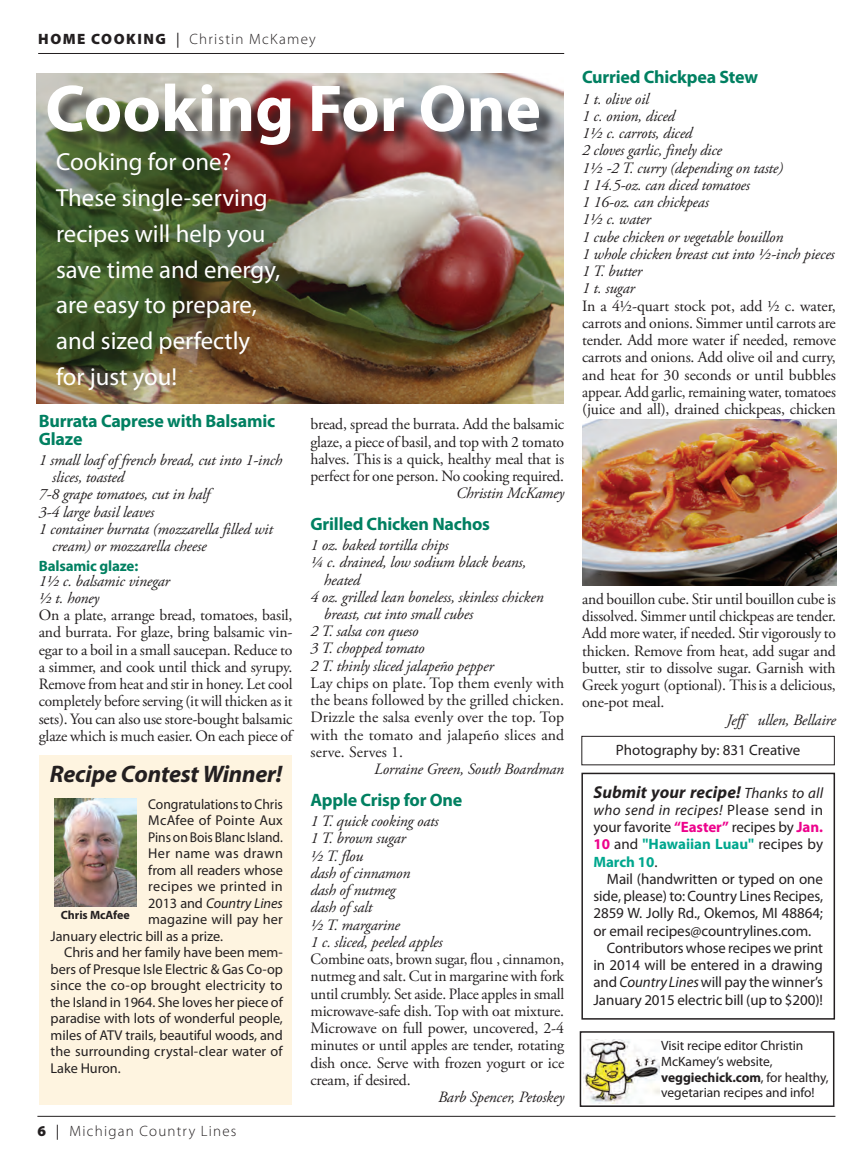
<style>
.page{position:relative;width:864px;height:1161px;background:#fff}
.page>*{position:absolute;margin:0;border:0;box-sizing:border-box;transform-origin:0 0}
.t1{font:700 66.75px "Myriad Pro";color:#fff}
.t2{font:24.75px/35.7px "Myriad Pro";color:#fff}
.t3{font:italic 700 24px "Myriad Pro";letter-spacing:-.01em;color:#231f20}
.t4{font:700 18px/17.2px "Myriad Pro";letter-spacing:-.01em;color:#008061}
.t5{font:italic 700 17.25px "Myriad Pro";letter-spacing:.005em;color:#231f20}
.t6{font:15.75px/17.2px "Adobe Garamond Pro";letter-spacing:-.01em;color:#231f20;text-align:justify}
.t7{font:italic 15.75px/17.2px "Adobe Garamond Pro";letter-spacing:-.01em;color:#231f20}
.t8{font:15.75px/17.2px "Adobe Garamond Pro";letter-spacing:-.01em;color:#231f20;text-align:justify;scale:.96 1}
.t9{font:15px/17.2px "Myriad Pro";letter-spacing:-.005em;color:#231f20;text-align:justify}
.t10{font:300 15px "Myriad Pro";letter-spacing:.08em;color:#231f20}
.t11{font:700 15px "Myriad Pro";letter-spacing:-.01em;color:#008061}
.t12{font:14.25px "Myriad Pro";letter-spacing:-.005em;color:#231f20}
.t13{font:14.25px "Myriad Pro";letter-spacing:.015em;color:#231f20}
.t14{font:14.25px "Myriad Pro";letter-spacing:-.005em;color:#231f20;scale:.96 1}
.t15{font:14.25px "Myriad Pro";letter-spacing:-.005em;color:#231f20;scale:.95 1}
.t16{font:italic 14.25px "Myriad Pro";letter-spacing:-.005em;color:#231f20}
.t17{font:14.25px "Myriad Pro";letter-spacing:.025em;color:#231f20}
.t18{font:14.25px "Myriad Pro";letter-spacing:.03em;color:#231f20}
.t19{font:13.5px/15.8px "Myriad Pro";letter-spacing:-.005em;color:#231f20}
.t20{font:700 12px "Myriad Pro";letter-spacing:-.005em;color:#231f20}
.s1{font-weight:900}
.s2{font-weight:400}
.s3{font-style:normal}
.s4{font-weight:400;font-size:15px}
.s5{font-style:italic}
.s6{font-weight:700;color:#ed028c}
.s7{font-weight:700;color:#00a78e}
.s8{font-weight:700}
</style>
<div class="page">
<hr style="left:37px;top:1116px;width:798px;height:1px;background:#231f20">
<hr style="left:38px;top:53px;width:526px;height:1px;background:#231f20">
<div style="left:581px;top:736px;width:254px;height:29px;border:1px solid #231f20"></div>
<div style="left:580px;top:1031px;width:254px;height:76px;border:2px solid #231f20"></div>
<img style="left:584px;top:1039px;width:76px;height:65px">
<img style="left:37px;top:73px;width:526px;height:330px">
<img style="left:582px;top:420px;width:254px;height:165px">
<div style="left:50px;top:86px;width:508px;height:78px;background:#231f20;opacity:.75"></div>
<div style="left:39px;top:755px;width:252px;height:350px;background:#fef4e0"></div>
<img style="left:54px;top:798px;width:82px;height:108px">
<div style="left:581px;top:773px;width:254px;height:247px;border:2px solid #231f20"></div>
<p class="t10" style="left:38px;top:30px;width:279px"><span class="s1">HOME COOKING</span> <span class="s2">|</span> Christin McKamey</p>
<h1 class="t1" style="left:45px;top:65px;width:497px">Cooking For One</h1>
<h2 class="t2" style="left:56px;top:144px;width:226px">Cooking for one?<br>These single-serving recipes will help you save time and energy, are easy to prepare, and sized perfectly for just you!</h2>
<p class="t4" style="left:39px;top:412px;width:238px">Burrata Caprese with Balsamic<br>Glaze</p>
<p class="t7" style="left:39px;top:452px;width:245px">1 small loaf of french bread, cut into 1-inch</p>
<p class="t7" style="left:52px;top:469px;width:73px">slices, toasted</p>
<p class="t7" style="left:39px;top:486px;width:173px">7-8 grape tomatoes, cut in half</p>
<p class="t7" style="left:39px;top:503px;width:117px">3-4 large basil leaves</p>
<p class="t7" style="left:39px;top:521px;width:236px">1 container burrata (mozzarella filled wit</p>
<p class="t7" style="left:52px;top:538px;width:156px">cream) or mozzarella cheese</p>
<p class="t11" style="left:39px;top:556px;width:101px">Balsamic glaze:</p>
<p class="t7" style="left:39px;top:572px;width:133px">1½ c. balsamic vinegar ½ t. honey</p>
<p class="t6" style="left:39px;top:607px;width:255px">On a plate, arrange bread, tomatoes, basil, and burrata. For glaze, bring balsamic vin&shy;egar to a boil in a small saucepan. Reduce to a simmer, and cook until thick and syrupy.<br>Remove from heat and stir in honey. Let cool completely before serving (it will thicken as it sets). You can also use store-bought balsamic glaze which is much easier. On each piece of</p>
<h3 class="t3" style="left:50px;top:758px;width:234px">Recipe Contest Winner!</h3>
<p class="t14" style="left:148px;top:795px;width:142px">Congratulations to Chris</p>
<p class="t13" style="left:148px;top:812px;width:136px">McAfee of Pointe Aux</p>
<p class="t15" style="left:148px;top:828px;width:143px">Pins on Bois Blanc Island.</p>
<p class="t18" style="left:148px;top:845px;width:136px">Her name was drawn</p>
<p class="t12" style="left:148px;top:861px;width:136px">from all readers whose</p>
<p class="t17" style="left:148px;top:878px;width:136px">recipes we printed in</p>
<p class="t16" style="left:148px;top:894px;width:136px"><span class="s3">2013 and</span> Country Lines</p>
<p class="t12" style="left:148px;top:911px;width:136px">magazine will pay her</p>
<p class="t12" style="left:51px;top:927px;width:174px">January electric bill as a prize.</p>
<p class="t12" style="left:64px;top:944px;width:220px">Chris and her family have been mem-</p>
<p class="t12" style="left:51px;top:960px;width:234px">bers of Presque Isle Electric &amp; Gas Co-op</p>
<p class="t13" style="left:51px;top:977px;width:234px">since the co-op brought electricity to</p>
<p class="t12" style="left:51px;top:993px;width:234px">the Island in 1964. She loves her piece of</p>
<p class="t12" style="left:51px;top:1010px;width:234px">paradise with lots of wonderful people,</p>
<p class="t12" style="left:51px;top:1026px;width:234px">miles of ATV trails, beautiful woods, and</p>
<p class="t12" style="left:51px;top:1043px;width:234px">the surrounding crystal-clear water of</p>
<p class="t12" style="left:51px;top:1059px;width:72px">Lake Huron.</p>
<p class="t20" style="left:61px;top:907px;width:70px">Chris McAfee</p>
<p class="t10" style="left:37px;top:1122px;width:201px"><span class="s1">6</span> <span class="s2">|</span> Michigan Country Lines</p>
<p class="t6" style="left:310px;top:416px;width:255px">bread, spread the burrata. Add the balsamic glaze, a piece of basil, and top with 2 tomato halves. This is a quick, healthy meal that is perfect for one person. No cooking required.</p>
<p class="t7" style="left:456px;top:485px;width:109px">Christin McKamey</p>
<p class="t4" style="left:310px;top:514px;width:181px">Grilled Chicken Nachos</p>
<p class="t7" style="left:310px;top:537px;width:140px">1 oz. baked tortilla chips</p>
<p class="t7" style="left:310px;top:554px;width:217px">¼ c. drained, low sodium black beans,</p>
<p class="t7" style="left:324px;top:571px;width:38px">heated</p>
<p class="t7" style="left:310px;top:589px;width:235px">4 oz. grilled lean boneless, skinless chicken</p>
<p class="t7" style="left:324px;top:606px;width:151px">breast, cut into small cubes</p>
<p class="t7" style="left:310px;top:623px;width:110px">2 T. salsa con queso</p>
<p class="t7" style="left:310px;top:640px;width:115px">3 T. chopped tomato</p>
<p class="t7" style="left:310px;top:658px;width:185px">2 T. thinly sliced jalapeño pepper</p>
<p class="t6" style="left:310px;top:675px;width:255px">Lay chips on plate. Top them evenly with the beans followed by the grilled chicken.<br>Drizzle the salsa evenly over the top. Top with the tomato and jalapeño slices and serve. Serves 1.</p>
<p class="t7" style="left:374px;top:761px;width:191px">Lorraine Green, South Boardman</p>
<p class="t4" style="left:310px;top:790px;width:153px">Apple Crisp for One</p>
<p class="t7" style="left:310px;top:813px;width:134px">1 T. quick cooking oats<br>1 T. brown sugar<br>½ T. flou<br>dash of cinnamon<br>dash of nutmeg<br>dash of salt<br>½ T. margarine<br>1 c. sliced, peeled apples</p>
<p class="t8" style="left:310px;top:951px;width:266px">Combine oats, brown sugar, flou , cinnamon, nutmeg and salt. Cut in margarine with fork until crumbly. Set aside. Place apples in small microwave-safe dish. Top with oat mixture.<br>Microwave on full power, uncovered, 2-4 minutes or until apples are tender, rotating dish once. Serve with frozen yogurt or ice cream, if desired.</p>
<p class="t7" style="left:438px;top:1089px;width:128px">Barb Spencer, Petoskey</p>
<p class="t4" style="left:582px;top:68px;width:177px">Curried Chickpea Stew</p>
<p class="t7" style="left:582px;top:90px;width:254px">1 t. olive oil<br>1 c. onion, diced<br>1½ c. carrots, diced<br>2 cloves garlic, finely dice<br>1½ -2 T. curry (depending on taste)<br>1 14.5-oz. can diced tomatoes<br>1 16-oz. can chickpeas<br>1½ c. water<br>1 cube chicken or vegetable bouillon<br>1 whole chicken breast cut into ½-inch pieces<br>1 T. butter<br>1 t. sugar</p>
<p class="t6" style="left:582px;top:298px;width:255px">In a 4½-quart stock pot, add ½ c. water, carrots and onions. Simmer until carrots are tender. Add more water if needed, remove carrots and onions. Add olive oil and curry, and heat for 30 seconds or until bubbles appear. Add garlic, remaining water, tomatoes (juice and all), drained chickpeas, chicken</p>
<p class="t6" style="left:582px;top:591px;width:255px">and bouillon cube. Stir until bouillon cube is dissolved. Simmer until chickpeas are tender.<br>Add more water, if needed. Stir vigorously to thicken. Remove from heat, add sugar and butter, stir to dissolve sugar. Garnish with Greek yogurt (optional). Thisis a delicious, one-pot meal.</p>
<p class="t7" style="left:727px;top:711px;width:111px">Jeff ullen, Bellaire</p>
<p class="t9" style="left:616px;top:742px;width:186px">Photography by: 831 Creative</p>
<p class="t5" style="left:593px;top:781px;width:231px">Submit your recipe! <span class="s4">Thanks to all</span></p>
<p class="t9" style="left:593px;top:801px;width:231px"><span class="s5">who send in recipes!</span> Please send in your favorite <span class="s6">“Easter”</span> recipes by <span class="s6">Jan.<br>10</span> and <span class="s7">"Hawaiian Luau"</span> recipes by <span class="s7">March 10</span>.</p>
<p class="t9" style="left:607px;top:870px;width:218px">Mail (handwritten or typed on one</p>
<p class="t9" style="left:593px;top:887px;width:231px">side, please) to: Country Lines Recipes,</p>
<p class="t9" style="left:593px;top:904px;width:231px">2859 W. Jolly Rd., Okemos, MI 48864;</p>
<p class="t9" style="left:593px;top:922px;width:219px">or email recipes@countrylines.com.</p>
<p class="t9" style="left:607px;top:939px;width:218px">Contributors whose recipes we print</p>
<p class="t9" style="left:593px;top:956px;width:231px">in 2014 will be entered in a drawing</p>
<p class="t9" style="left:593px;top:973px;width:231px">and <span class="s5">Country Lines</span> will pay the winner’s</p>
<p class="t9" style="left:593px;top:991px;width:231px">January 2015 electric bill (up to $200)!</p>
<p class="t19" style="left:661px;top:1037px;width:169px">Visit recipe editor Christin<br>McKamey’s website, <span class="s8">veggiechick.com</span>, for healthy, vegetarian recipes and info!</p>
</div>
